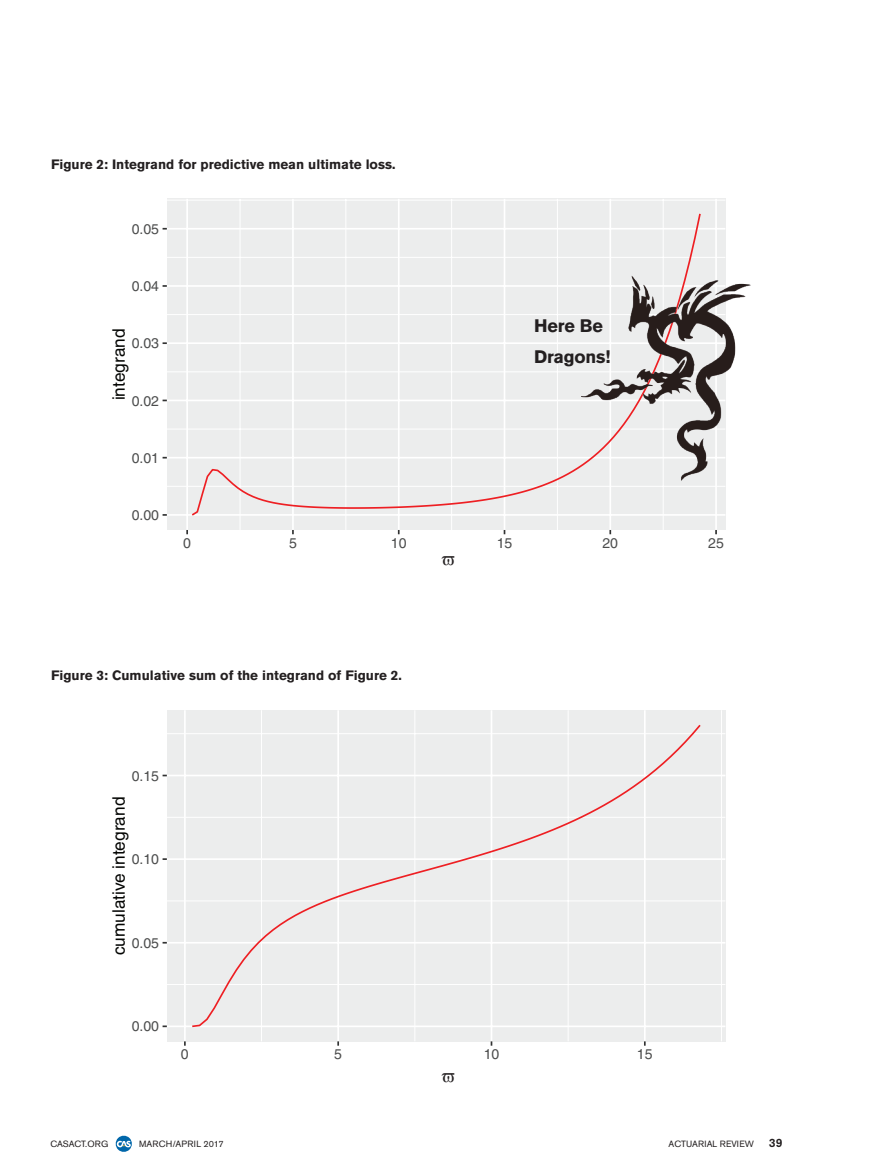
<style>
.page{position:relative;width:891px;height:1175px;background:#fff}
.page>*{position:absolute;margin:0;border:0;box-sizing:border-box;transform-origin:0 0}
.t1{font:700 18px/31.5px "Akzidenz Grotesk Pro";letter-spacing:-.01em;color:#231f20}
.t2{font:17.25px "Helvetica";color:#040503}
.t3{font:17.25px "Courier New";color:#040503}
.t4{font:14.1px "Helvetica";color:#4c4d4d}
.t5{font:700 13.5px "Akzidenz Grotesk Pro";color:#231f20}
.t6{font:9px "Akzidenz Grotesk Pro";letter-spacing:.01em;color:#231f20}
.t7{font:9px "Akzidenz Grotesk Pro";letter-spacing:-.02em;color:#231f20}
.s1{font-weight:500;font-size:12px}
</style>
<div class="page">
<svg style="left:116px;top:1135px;width:16px;height:16px"></svg>
<div style="left:167px;top:710px;width:558px;height:331px;background:#eceded"></div>
<hr style="left:167px;top:984px;width:558px;height:1px;background:#fff">
<hr style="left:167px;top:900px;width:558px;height:1px;background:#fff">
<hr style="left:167px;top:817px;width:558px;height:1px;background:#fff">
<hr style="left:167px;top:733px;width:558px;height:1px;background:#fff">
<hr style="left:261px;top:710px;width:1px;height:331px;background:#fff">
<hr style="left:414px;top:710px;width:1px;height:331px;background:#fff">
<hr style="left:568px;top:710px;width:1px;height:331px;background:#fff">
<hr style="left:721px;top:710px;width:1px;height:331px;background:#fff">
<hr style="left:167px;top:1025px;width:558px;height:2px;background:#fff">
<hr style="left:167px;top:942px;width:558px;height:1px;background:#fff">
<hr style="left:167px;top:858px;width:558px;height:2px;background:#fff">
<hr style="left:167px;top:774px;width:558px;height:2px;background:#fff">
<hr style="left:184px;top:710px;width:2px;height:331px;background:#fff">
<hr style="left:337px;top:710px;width:2px;height:331px;background:#fff">
<hr style="left:491px;top:710px;width:1px;height:331px;background:#fff">
<hr style="left:644px;top:710px;width:2px;height:331px;background:#fff">
<svg style="left:190px;top:724px;width:512px;height:304px"></svg>
<div style="left:167px;top:199px;width:558px;height:331px;background:#eceded"></div>
<hr style="left:167px;top:486px;width:558px;height:1px;background:#fff">
<hr style="left:167px;top:428px;width:558px;height:1px;background:#fff">
<hr style="left:167px;top:371px;width:558px;height:1px;background:#fff">
<hr style="left:167px;top:314px;width:558px;height:1px;background:#fff">
<hr style="left:167px;top:257px;width:558px;height:1px;background:#fff">
<hr style="left:167px;top:200px;width:558px;height:1px;background:#fff">
<hr style="left:240px;top:199px;width:1px;height:331px;background:#fff">
<hr style="left:345px;top:199px;width:1px;height:331px;background:#fff">
<hr style="left:451px;top:199px;width:1px;height:331px;background:#fff">
<hr style="left:557px;top:199px;width:1px;height:331px;background:#fff">
<hr style="left:663px;top:199px;width:1px;height:331px;background:#fff">
<hr style="left:167px;top:514px;width:558px;height:2px;background:#fff">
<hr style="left:167px;top:457px;width:558px;height:1px;background:#fff">
<hr style="left:167px;top:399px;width:558px;height:2px;background:#fff">
<hr style="left:167px;top:342px;width:558px;height:2px;background:#fff">
<hr style="left:167px;top:285px;width:558px;height:2px;background:#fff">
<hr style="left:167px;top:228px;width:558px;height:1px;background:#fff">
<hr style="left:186px;top:199px;width:2px;height:331px;background:#fff">
<hr style="left:292px;top:199px;width:2px;height:331px;background:#fff">
<hr style="left:398px;top:199px;width:2px;height:331px;background:#fff">
<hr style="left:504px;top:199px;width:1px;height:331px;background:#fff">
<hr style="left:609px;top:199px;width:2px;height:331px;background:#fff">
<hr style="left:715px;top:199px;width:2px;height:331px;background:#fff">
<svg style="left:190px;top:213px;width:511px;height:303px"></svg>
<img style="left:579px;top:273px;width:172px;height:211px">
<p class="t5" style="left:51px;top:155px;width:346px">Figure 2: Integrand for predictive mean ultimate loss.</p>
<p class="t4" style="left:132px;top:221px;width:29px">0.05</p>
<p class="t4" style="left:132px;top:278px;width:29px">0.04</p>
<p class="t2" style="left:109px;top:400px;width:73px;rotate:-90deg">integrand</p>
<h1 class="t1" style="left:534px;top:309px;width:78px">Here Be<br>Dragons!</h1>
<p class="t4" style="left:132px;top:335px;width:29px">0.03</p>
<p class="t4" style="left:132px;top:392px;width:29px">0.02</p>
<p class="t4" style="left:132px;top:449px;width:29px">0.01</p>
<p class="t4" style="left:132px;top:507px;width:29px">0.00</p>
<p class="t4" style="left:183px;top:534px;width:9px">0</p>
<p class="t4" style="left:289px;top:534px;width:9px">5</p>
<p class="t4" style="left:391px;top:534px;width:17px">10</p>
<p class="t4" style="left:497px;top:534px;width:17px">15</p>
<p class="t4" style="left:602px;top:534px;width:17px">20</p>
<p class="t4" style="left:708px;top:534px;width:17px">25</p>
<p class="t3" style="left:440px;top:548px;width:12px">v</p>
<p class="t5" style="left:51px;top:666px;width:352px">Figure 3: Cumulative sum of the integrand of Figure 2.</p>
<p class="t4" style="left:132px;top:767px;width:29px">0.15</p>
<p class="t2" style="left:109px;top:955px;width:160px;rotate:-90deg">cumulative integrand</p>
<p class="t4" style="left:132px;top:851px;width:29px">0.10</p>
<p class="t4" style="left:132px;top:934px;width:29px">0.05</p>
<p class="t4" style="left:132px;top:1018px;width:29px">0.00</p>
<p class="t4" style="left:181px;top:1046px;width:9px">0</p>
<p class="t4" style="left:334px;top:1046px;width:9px">5</p>
<p class="t4" style="left:484px;top:1046px;width:17px">10</p>
<p class="t4" style="left:637px;top:1046px;width:17px">15</p>
<p class="t3" style="left:440px;top:1060px;width:12px">v</p>
<p class="t7" style="left:51px;top:1138px;width:59px">CASACT.ORG</p>
<p class="t6" style="left:139px;top:1138px;width:86px">MARCH/APRIL 2017</p>
<p class="t6" style="left:669px;top:1138px;width:115px">ACTUARIAL REVIEW <span class="s1">39</span></p>
</div>
